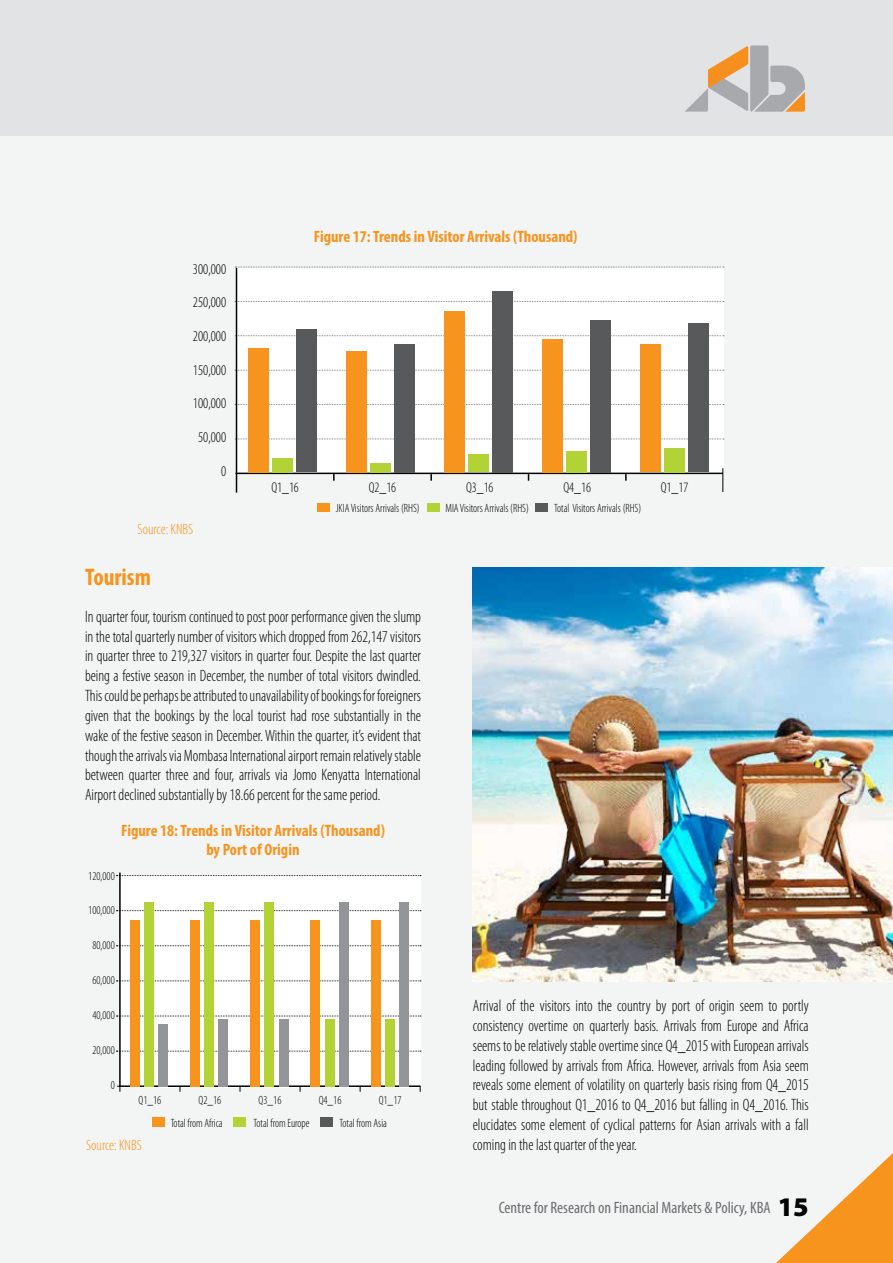
<style>
.page{position:relative;width:893px;height:1263px;background:#f3f4f4}
.page>*{position:absolute;margin:0;border:0;box-sizing:border-box;transform-origin:0 0}
.t1{font:700 condensed 24px "Myriad Pro";color:#f7941e}
.t2{font:300 condensed 16.5px/19.8px "Myriad Pro";color:#000;text-align:justify;scale:.95 1}
.t3{font:700 condensed 16.5px/19.8px "Myriad Pro";color:#f7941e;text-align:center}
.t4{font:condensed 16.5px "Myriad Pro";color:#6d6e71}
.t5{font:300 condensed 15px "Myriad Pro";color:#000;scale:.95 1}
.t6{font:300 condensed 15px "Myriad Pro";color:#f7941e}
.t7{font:300 condensed 14.4px "Myriad Pro";color:#000;scale:.95 1}
.t8{font:300 condensed 12px "Myriad Pro";color:#000;scale:.95 1}
.s1{font-weight:900;font-stretch:normal;font-size:27px;color:#000}
</style>
<div class="page">
<div style="left:0;top:0;width:893px;height:136px;background:#e2e3e4"></div>
<svg style="left:776px;top:1153px;width:117px;height:110px"></svg>
<svg style="left:685px;top:46px;width:120px;height:66px"></svg>
<div style="left:120px;top:875px;width:300px;height:212px;background:#fff"></div>
<div style="left:237px;top:268px;width:486px;height:205px;background:#fff"></div>
<img style="left:473px;top:567px;width:420px;height:414px">
<svg style="left:235px;top:267px;width:489px;height:1px"></svg>
<svg style="left:235px;top:370px;width:489px;height:1px"></svg>
<svg style="left:235px;top:335px;width:489px;height:1px"></svg>
<svg style="left:235px;top:301px;width:489px;height:1px"></svg>
<svg style="left:235px;top:404px;width:489px;height:1px"></svg>
<svg style="left:235px;top:439px;width:489px;height:1px"></svg>
<svg style="left:722px;top:468px;width:1px;height:24px"></svg>
<hr style="left:236px;top:473px;width:487px;height:1px;background:#000">
<div style="left:427px;top:503px;width:12px;height:8px;background:#b3d235"></div>
<div style="left:317px;top:503px;width:12px;height:8px;background:#f7941e"></div>
<div style="left:536px;top:503px;width:12px;height:8px;background:#58595b"></div>
<div style="left:591px;top:320px;width:20px;height:152px;background:#58595b"></div>
<div style="left:542px;top:339px;width:20px;height:133px;background:#f7941e"></div>
<div style="left:566px;top:451px;width:21px;height:21px;background:#b3d235"></div>
<div style="left:493px;top:291px;width:20px;height:181px;background:#58595b"></div>
<div style="left:444px;top:311px;width:20px;height:161px;background:#f7941e"></div>
<div style="left:468px;top:455px;width:21px;height:17px;background:#b3d235"></div>
<div style="left:395px;top:344px;width:20px;height:128px;background:#58595b"></div>
<div style="left:346px;top:351px;width:20px;height:121px;background:#f7941e"></div>
<div style="left:371px;top:463px;width:20px;height:9px;background:#b3d235"></div>
<div style="left:297px;top:330px;width:20px;height:142px;background:#58595b"></div>
<div style="left:248px;top:348px;width:20px;height:124px;background:#f7941e"></div>
<div style="left:273px;top:458px;width:20px;height:14px;background:#b3d235"></div>
<svg style="left:333px;top:474px;width:2px;height:7px"></svg>
<svg style="left:430px;top:474px;width:2px;height:7px"></svg>
<svg style="left:625px;top:474px;width:2px;height:7px"></svg>
<hr style="left:236px;top:268px;width:1px;height:225px;background:#000">
<div style="left:689px;top:323px;width:20px;height:149px;background:#58595b"></div>
<div style="left:640px;top:344px;width:20px;height:128px;background:#f7941e"></div>
<div style="left:664px;top:448px;width:21px;height:24px;background:#b3d235"></div>
<svg style="left:116px;top:875px;width:305px;height:1px"></svg>
<svg style="left:116px;top:910px;width:305px;height:1px"></svg>
<svg style="left:116px;top:1016px;width:305px;height:1px"></svg>
<svg style="left:116px;top:1051px;width:305px;height:1px"></svg>
<svg style="left:116px;top:945px;width:305px;height:1px"></svg>
<svg style="left:116px;top:980px;width:305px;height:1px"></svg>
<hr style="left:119px;top:872px;width:2px;height:215px;background:#000">
<hr style="left:119px;top:1085px;width:301px;height:2px;background:#000">
<div style="left:152px;top:1118px;width:13px;height:9px;background:#f7941e"></div>
<div style="left:233px;top:1118px;width:13px;height:9px;background:#b3d235"></div>
<div style="left:320px;top:1118px;width:13px;height:9px;background:#58595b"></div>
<div style="left:130px;top:920px;width:9px;height:167px;background:#f7941e"></div>
<div style="left:144px;top:902px;width:10px;height:185px;background:#b3d235"></div>
<div style="left:158px;top:1024px;width:10px;height:63px;background:#939598"></div>
<div style="left:190px;top:920px;width:10px;height:167px;background:#f7941e"></div>
<div style="left:204px;top:902px;width:10px;height:185px;background:#b3d235"></div>
<div style="left:218px;top:1019px;width:10px;height:68px;background:#939598"></div>
<div style="left:250px;top:920px;width:10px;height:167px;background:#f7941e"></div>
<div style="left:265px;top:902px;width:9px;height:185px;background:#b3d235"></div>
<div style="left:279px;top:1019px;width:9px;height:68px;background:#939598"></div>
<div style="left:311px;top:920px;width:9px;height:167px;background:#f7941e"></div>
<div style="left:325px;top:1019px;width:9px;height:68px;background:#b3d235"></div>
<div style="left:339px;top:902px;width:10px;height:185px;background:#939598"></div>
<div style="left:371px;top:920px;width:10px;height:167px;background:#f7941e"></div>
<div style="left:385px;top:1019px;width:10px;height:68px;background:#b3d235"></div>
<div style="left:399px;top:902px;width:10px;height:185px;background:#939598"></div>
<p class="t5" style="left:193px;top:261px;width:36px">300,000</p>
<p class="t5" style="left:193px;top:294px;width:36px">250,000</p>
<p class="t5" style="left:193px;top:328px;width:36px">200,000</p>
<p class="t5" style="left:193px;top:362px;width:36px">150,000</p>
<p class="t5" style="left:193px;top:395px;width:36px">100,000</p>
<p class="t5" style="left:198px;top:429px;width:31px">50,000</p>
<p class="t5" style="left:221px;top:463px;width:7px">0</p>
<p class="t6" style="left:138px;top:521px;width:57px">Source: KNBS</p>
<p class="t3" style="left:314px;top:226px;width:265px">Figure 17: Trends in Visitor Arrivals (Thousand)</p>
<p class="t7" style="left:271px;top:479px;width:30px">Q1_16</p>
<p class="t7" style="left:369px;top:479px;width:30px">Q2_16</p>
<p class="t7" style="left:466px;top:479px;width:30px">Q3_16</p>
<p class="t7" style="left:563px;top:479px;width:30px">Q4_16</p>
<p class="t7" style="left:661px;top:479px;width:30px">Q1_17</p>
<p class="t8" style="left:336px;top:501px;width:90px">JKIA Visitors Arrivals (RHS)</p>
<p class="t8" style="left:445px;top:501px;width:89px">MIA Visitors Arrivals (RHS)</p>
<p class="t8" style="left:554px;top:501px;width:93px">Total Visitors Arrivals (RHS)</p>
<h1 class="t1" style="left:85px;top:562px;width:68px">Tourism</h1>
<p class="t2" style="left:85px;top:607px;width:355px">In quarter four, tourism continued to post poor performance given the slump in the total quarterly numberofvisitors whichdropped from 262,147visitors in quarter three to 219,327 visitors in quarter four. Despite the last quarter being a festive season in December, the number of total visitors dwindled.<br>This could be perhaps be attributed to unavailability of bookings for foreigners given that the bookings by the local tourist had rose substantially in the wake of the festive season in December. Within the quarter, it’s evident that though the arrivals via Mombasa International airport remain relatively stable between quarter three and four, arrivals via Jomo Kenyatta International Airport declined substantially by18.66 percent for the same period.</p>
<p class="t3" style="left:121px;top:820px;width:265px">Figure 18: Trends in Visitor Arrivals (Thousand) by Port of Origin</p>
<p class="t8" style="left:88px;top:869px;width:29px">120,000</p>
<p class="t8" style="left:88px;top:904px;width:29px">100,000</p>
<p class="t8" style="left:92px;top:939px;width:25px">80,000</p>
<p class="t8" style="left:92px;top:974px;width:25px">60,000</p>
<p class="t8" style="left:92px;top:1009px;width:25px">40,000</p>
<p class="t8" style="left:92px;top:1044px;width:25px">20,000</p>
<p class="t8" style="left:111px;top:1079px;width:6px">0</p>
<p class="t8" style="left:139px;top:1094px;width:26px">Q1_16</p>
<p class="t8" style="left:199px;top:1094px;width:26px">Q2_16</p>
<p class="t8" style="left:259px;top:1094px;width:26px">Q3_16</p>
<p class="t8" style="left:319px;top:1094px;width:26px">Q4_16</p>
<p class="t8" style="left:379px;top:1094px;width:26px">Q1_17</p>
<p class="t8" style="left:171px;top:1116px;width:56px">Total from Africa</p>
<p class="t8" style="left:254px;top:1116px;width:60px">Total from Europe</p>
<p class="t8" style="left:340px;top:1116px;width:51px">Total from Asia</p>
<p class="t6" style="left:86px;top:1137px;width:57px">Source: KNBS</p>
<p class="t2" style="left:473px;top:996px;width:355px">Arrival of the visitors into the country by port of origin seem to portly consistency overtime on quarterly basis. Arrivals from Europe and Africa seems to be relatively stable overtime since Q4_2015 with European arrivals leading followed by arrivals from Africa. However, arrivals from Asia seem reveals some element of volatility on quarterly basis rising from Q4_2015 but stable throughout Q1_2016 to Q4_2016 but falling in Q4_2016. This elucidates some element of cyclical patterns for Asian arrivals with a fall coming in the last quarter of the year.</p>
<p class="t4" style="left:499px;top:1198px;width:312px">Centre for Research on Financial Markets &amp; Policy, KBA <span class="s1">15</span></p>
</div>
